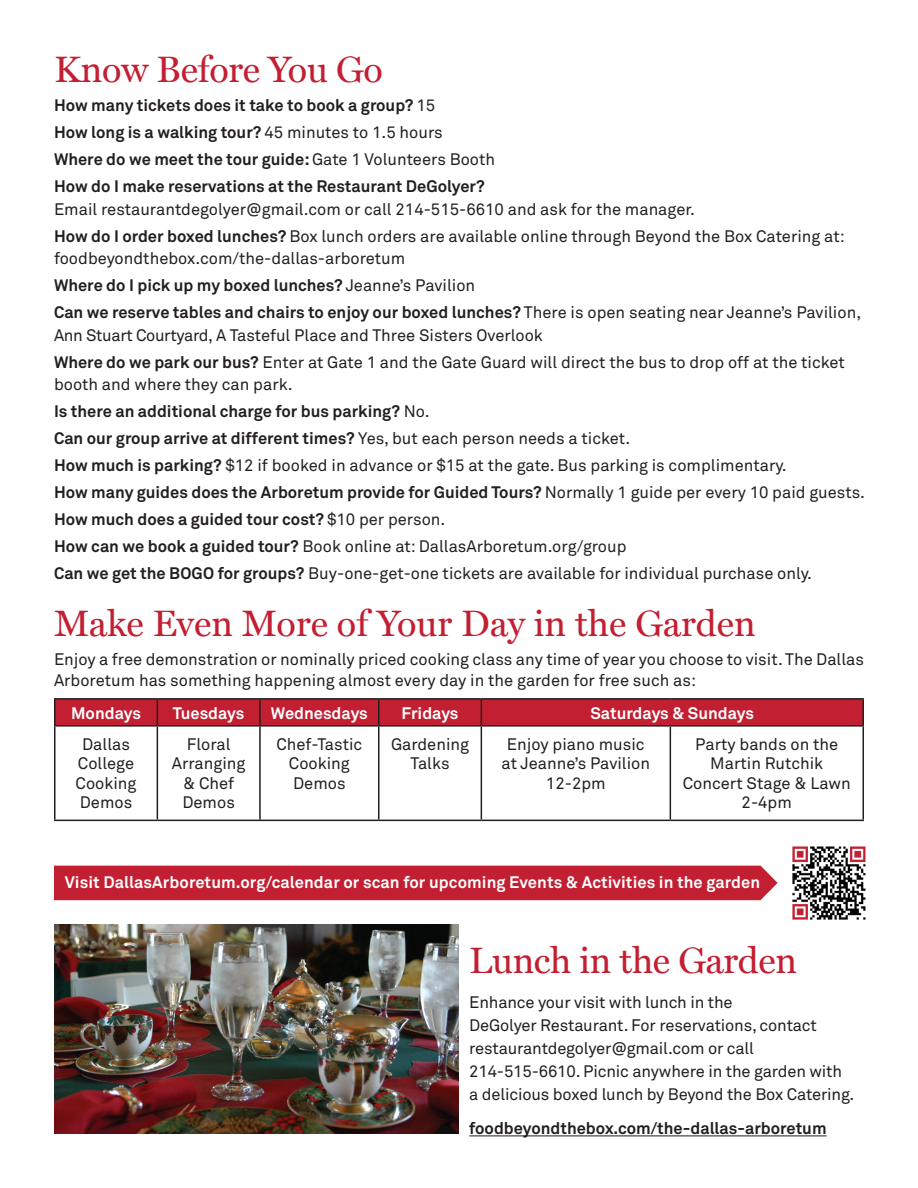
<style>
.page{position:relative;width:918px;height:1188px;background:#fff}
.page>*{position:absolute;margin:0;border:0;box-sizing:border-box;transform-origin:0 0}
.t1{font:36.75px "Miller Text";letter-spacing:-.01em;color:#c31f32}
.t2{font:16.5px/19.5px "Akkurat Std";color:#231f20}
.t3{font:700 16.5px/27px "Akkurat Std";color:#231f20}
.t4{font:700 16.5px "Akkurat Std";color:#fff}
.s1{font-weight:400}
.s2{font-weight:700}
</style>
<div class="page">
<div style="left:54px;top:866px;width:724px;height:34px;background:#c31f32"></div>
<hr style="left:469px;top:1136px;width:358px;height:1px;background:#231f20">
<img style="left:54px;top:925px;width:405px;height:209px">
<hr style="left:54px;top:698px;width:103px;height:2px;background:#231f20">
<hr style="left:54px;top:700px;width:2px;height:25px;background:#231f20">
<hr style="left:157px;top:698px;width:103px;height:2px;background:#231f20">
<hr style="left:260px;top:698px;width:119px;height:2px;background:#231f20">
<hr style="left:379px;top:698px;width:102px;height:2px;background:#231f20">
<hr style="left:481px;top:698px;width:189px;height:2px;background:#231f20">
<div style="left:55px;top:699px;width:807px;height:26px;background:#c31f32"></div>
<hr style="left:670px;top:698px;width:194px;height:2px;background:#231f20">
<hr style="left:862px;top:700px;width:2px;height:25px;background:#231f20">
<hr style="left:54px;top:725px;width:103px;height:2px;background:#231f20">
<hr style="left:54px;top:727px;width:2px;height:93px;background:#231f20">
<hr style="left:157px;top:725px;width:103px;height:2px;background:#231f20">
<hr style="left:157px;top:727px;width:1px;height:93px;background:#231f20">
<hr style="left:260px;top:725px;width:119px;height:2px;background:#231f20">
<hr style="left:259px;top:727px;width:2px;height:93px;background:#231f20">
<hr style="left:379px;top:725px;width:102px;height:2px;background:#231f20">
<hr style="left:378px;top:727px;width:2px;height:93px;background:#231f20">
<hr style="left:481px;top:725px;width:189px;height:2px;background:#231f20">
<hr style="left:481px;top:727px;width:1px;height:93px;background:#231f20">
<hr style="left:670px;top:725px;width:194px;height:2px;background:#231f20">
<hr style="left:670px;top:727px;width:1px;height:93px;background:#231f20">
<hr style="left:862px;top:727px;width:2px;height:93px;background:#231f20">
<hr style="left:54px;top:820px;width:103px;height:1px;background:#231f20">
<hr style="left:157px;top:820px;width:103px;height:1px;background:#231f20">
<hr style="left:260px;top:820px;width:119px;height:1px;background:#231f20">
<hr style="left:379px;top:820px;width:102px;height:1px;background:#231f20">
<hr style="left:481px;top:820px;width:189px;height:1px;background:#231f20">
<hr style="left:670px;top:820px;width:194px;height:1px;background:#231f20">
<img style="left:792px;top:846px;width:74px;height:74px">
<h1 class="t1" style="left:54px;top:48px;width:331px">Know Before You Go</h1>
<p class="t3" style="left:54px;top:92px;width:443px">How many tickets does it take to book a group? <span class="s1">15<br></span>How long is a walking tour? <span class="s1">45 minutes to 1.5 hours </span>Where do we meet the tour guide: <span class="s1">Gate 1 Volunteers Booth </span>How do I make reservations at the Restaurant DeGolyer?</p>
<p class="t2" style="left:54px;top:196px;width:792px;line-height:27px">Email restaurantdegolyer@gmail.com or call 214-515-6610 and ask for the manager.<br><span class="s2">How do I order boxed lunches?</span> Box lunch orders are available online through Beyond the Box Catering at:</p>
<p class="t2" style="left:54px;top:245px;width:809px;line-height:27px">foodbeyondthebox.com/the-dallas-arboretum<br><span class="s2">Where do I pick up my boxed lunches?</span> Jeanne’s Pavilion<br><span class="s2">Can we reserve tables and chairs to enjoy our boxed lunches?</span> There is open seating near Jeanne’s Pavilion,</p>
<p class="t2" style="left:54px;top:322px;width:792px;line-height:27px">Ann Stuart Courtyard, A Tasteful Place and Three Sisters Overlook<br><span class="s2">Where do we park our bus?</span> Enter at Gate 1 and the Gate Guard will direct the bus to drop off at the ticket</p>
<p class="t2" style="left:54px;top:371px;width:812px;line-height:27px">booth and where they can park.<br><span class="s2">Is there an additional charge for bus parking?</span> No.<br><span class="s2">Can our group arrive at different times?</span> Yes, but each person needs a ticket.<br><span class="s2">How much is parking?</span> $12 if booked in advance or $15 at the gate. Bus parking is complimentary.<br><span class="s2">How many guides does the Arboretum provide for Guided Tours?</span> Normally 1 guide per every 10 paid guests.<br><span class="s2">How much does a guided tour cost?</span> $10 per person.<br><span class="s2">How can we book a guided tour?</span> Book online at: DallasArboretum.org/group<br><span class="s2">Can we get the BOGO for groups?</span> Buy-one-get-one tickets are available for individual purchase only.</p>
<h1 class="t1" style="left:54px;top:601px;width:703px">Make Even More of Your Day in the Garden</h1>
<p class="t2" style="left:54px;top:649px;width:812px;line-height:21px">Enjoy a free demonstration or nominally priced cooking class any time of year you choose to visit. The Dallas<br>Arboretum has something happening almost every day in the garden for free such as:</p>
<p class="t4" style="left:71px;top:703px;width:71px">Mondays</p>
<p class="t4" style="left:173px;top:703px;width:73px">Tuesdays</p>
<p class="t4" style="left:271px;top:703px;width:98px">Wednesdays</p>
<p class="t4" style="left:402px;top:703px;width:58px">Fridays</p>
<p class="t4" style="left:590px;top:703px;width:165px">Saturdays &amp; Sundays</p>
<p class="t2" style="left:76px;top:734px;width:62px;text-align:center">Dallas<br>College<br>Cooking<br>Demos</p>
<p class="t2" style="left:172px;top:734px;width:75px;text-align:center">Floral<br>Arranging &amp; Chef<br>Demos</p>
<p class="t2" style="left:276px;top:734px;width:87px;text-align:center">Chef-Tastic<br>Cooking<br>Demos</p>
<p class="t2" style="left:391px;top:734px;width:80px;text-align:center">Gardening<br>Talks</p>
<p class="t2" style="left:502px;top:734px;width:150px;text-align:center">Enjoy piano music at Jeanne’s Pavilion<br>12-2pm</p>
<p class="t2" style="left:683px;top:734px;width:169px;text-align:center">Party bands on the<br>Martin Rutchik<br>Concert Stage &amp; Lawn<br>2-4pm</p>
<p class="t4" style="left:65px;top:872px;width:697px">Visit DallasArboretum.org/calendar or scan for upcoming Events &amp; Activities in the garden</p>
<h1 class="t1" style="left:469px;top:939px;width:329px">Lunch in the Garden</h1>
<p class="t2" style="left:469px;top:991px;width:387px;line-height:23px">Enhance your visit with lunch in the<br>DeGolyer Restaurant. For reservations, contact restaurantdegolyer@gmail.com or call 214-515-6610. Picnic anywhere in the garden with a delicious boxed lunch by Beyond the Box Catering.</p>
<p class="t3" style="left:469px;top:1115px;width:359px">foodbeyondthebox.com/the-dallas-arboretum</p>
</div>
